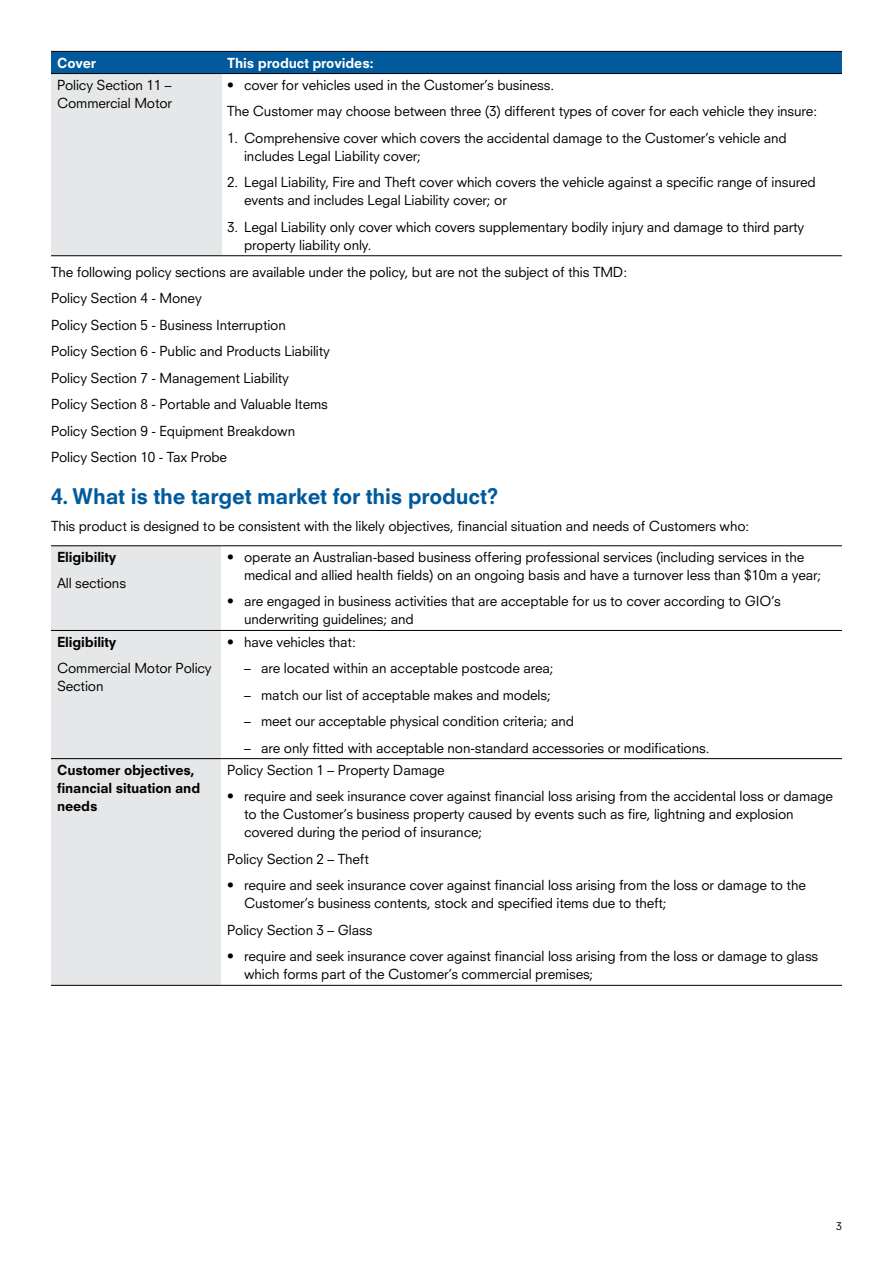
<style>
.page{position:relative;width:893px;height:1263px;background:#fff}
.page>*{position:absolute;margin:0;border:0;box-sizing:border-box;transform-origin:0 0}
.t1{font:800 21px "Neuzeit SLT Std";letter-spacing:-.01em;color:#005a9c}
.t2{font:13.5px/18px "Neuzeit SLT Std";letter-spacing:-.01em;color:#000}
.t3{font:800 13.5px/18px "Neuzeit SLT Std";letter-spacing:-.01em;color:#000}
.t4{font:800 13.5px "Neuzeit SLT Std";letter-spacing:-.01em;color:#fff}
.t5{font:10.5px "Neuzeit SLT Std";color:#000}
</style>
<div class="page">
<div style="left:51px;top:52px;width:791px;height:21px;background:#005a9c"></div>
<div style="left:51px;top:74px;width:170px;height:182px;background:#e6e7e8"></div>
<hr style="left:51px;top:51px;width:170px;height:1px;background:#000">
<hr style="left:221px;top:51px;width:621px;height:1px;background:#000">
<hr style="left:51px;top:73px;width:170px;height:1px;background:#000">
<hr style="left:221px;top:73px;width:621px;height:1px;background:#000">
<hr style="left:51px;top:255px;width:170px;height:1px;background:#000">
<hr style="left:221px;top:255px;width:621px;height:1px;background:#000">
<div style="left:51px;top:546px;width:170px;height:439px;background:#e6e7e8"></div>
<hr style="left:51px;top:545px;width:170px;height:1px;background:#000">
<hr style="left:221px;top:545px;width:621px;height:1px;background:#000">
<hr style="left:51px;top:630px;width:170px;height:1px;background:#000">
<hr style="left:221px;top:630px;width:621px;height:1px;background:#000">
<hr style="left:51px;top:758px;width:170px;height:1px;background:#000">
<hr style="left:221px;top:758px;width:621px;height:1px;background:#000">
<hr style="left:51px;top:985px;width:170px;height:1px;background:#000">
<hr style="left:221px;top:985px;width:621px;height:1px;background:#000">
<p class="t4" style="left:57px;top:54px;width:41px">Cover</p>
<p class="t4" style="left:227px;top:54px;width:148px">This product provides:</p>
<p class="t2" style="left:57px;top:76px;width:117px">Policy Section 11 –<br>Commercial Motor</p>
<p class="t2" style="left:227px;top:71px;width:591px;line-height:26.5px">• cover for vehicles used in the Customer’s business.<br>The Customer may choose between three (3) different types of cover for each vehicle they insure:</p>
<p class="t2" style="left:244px;top:129px;width:544px;text-indent:-17px">1. Comprehensive cover which covers the accidental damage to the Customer’s vehicle and includes Legal Liability cover;</p>
<p class="t2" style="left:244px;top:173px;width:573px;text-indent:-17px">2. Legal Liability, Fire and Theft cover which covers the vehicle against a specific range of insured events and includes Legal Liability cover; or</p>
<p class="t2" style="left:244px;top:218px;width:562px;text-indent:-17px">3. Legal Liability only cover which covers supplementary bodily injury and damage to third party property liability only.</p>
<p class="t2" style="left:51px;top:258px;width:578px;line-height:26.5px">The following policy sections are available under the policy, but are not the subject of this TMD:<br>Policy Section 4 - Money<br>Policy Section 5 - Business Interruption<br>Policy Section 6 - Public and Products Liability<br>Policy Section 7 - Management Liability<br>Policy Section 8 - Portable and Valuable Items<br>Policy Section 9 - Equipment Breakdown<br>Policy Section 10 - Tax Probe</p>
<h1 class="t1" style="left:51px;top:484px;width:449px">4. What is the target market for this product?</h1>
<p class="t2" style="left:51px;top:517px;width:700px">This product is designed to be consistent with the likely objectives, financial situation and needs of Customers who:</p>
<p class="t3" style="left:57px;top:548px;width:61px">Eligibility</p>
<p class="t2" style="left:57px;top:574px;width:71px">All sections</p>
<p class="t2" style="left:244px;top:548px;width:579px;text-indent:-17px">• operate an Australian-based business offering professional services (including services in the medical and allied health fields) on an ongoing basis and have a turnover less than $10m a year;</p>
<p class="t2" style="left:244px;top:592px;width:538px;text-indent:-17px">• are engaged in business activities that are acceptable for us to cover according to GIO’s underwriting guidelines; and</p>
<p class="t3" style="left:57px;top:632px;width:61px">Eligibility</p>
<p class="t2" style="left:57px;top:659px;width:156px">Commercial Motor Policy<br>Section</p>
<p class="t2" style="left:227px;top:632px;width:130px">• have vehicles that:</p>
<p class="t2" style="left:244px;top:659px;width:311px">– are located within an acceptable postcode area;</p>
<p class="t2" style="left:244px;top:685px;width:308px">– match our list of acceptable makes and models;</p>
<p class="t2" style="left:244px;top:712px;width:331px">– meet our acceptable physical condition criteria; and</p>
<p class="t2" style="left:244px;top:738px;width:467px">– are only fitted with acceptable non-standard accessories or modifications.</p>
<p class="t3" style="left:57px;top:761px;width:145px">Customer objectives, financial situation and needs</p>
<p class="t2" style="left:227px;top:761px;width:219px">Policy Section 1 – Property Damage</p>
<p class="t2" style="left:244px;top:787px;width:590px;text-indent:-17px">• require and seek insurance cover against financial loss arising from the accidental loss or damage to the Customer’s business property caused by events such as fire, lightning and explosion covered during the period of insurance;</p>
<p class="t2" style="left:227px;top:850px;width:143px">Policy Section 2 – Theft</p>
<p class="t2" style="left:244px;top:876px;width:563px;text-indent:-17px">• require and seek insurance cover against financial loss arising from the loss or damage to the<br>Customer’s business contents, stock and specified items due to theft;</p>
<p class="t2" style="left:227px;top:921px;width:147px">Policy Section 3 – Glass</p>
<p class="t2" style="left:244px;top:947px;width:576px;text-indent:-17px">• require and seek insurance cover against financial loss arising from the loss or damage to glass which forms part of the Customer’s commercial premises;</p>
<p class="t5" style="left:836px;top:1220px;width:7px">3</p>
</div>
